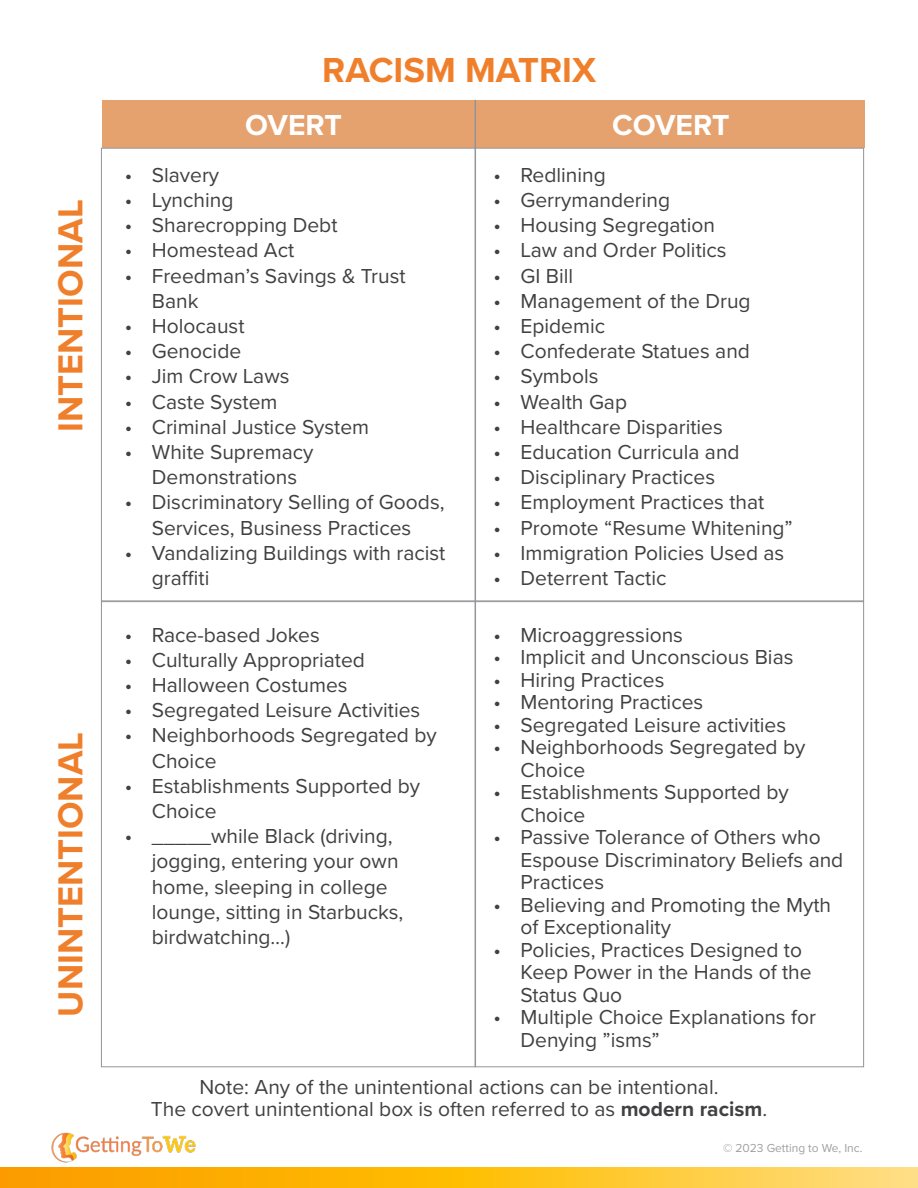
<style>
.page{position:relative;width:918px;height:1188px;background:#fff}
.page>*{position:absolute;margin:0;border:0;box-sizing:border-box;transform-origin:0 0}
.Header_-_Align_Center{font:700 36px "Proxima Nova";color:#f07f2c}
.Header_-_Align_Center-2{font:700 30px "Proxima Nova";color:#fff}
.Body_Text{font:21px/25.2px "Proxima Nova";color:#414042}
.t1{font:12px "Proxima Nova";color:#939598}
.s1{font-weight:700}
</style>
<div class="page">
<svg style="left:0;top:1167px;width:918px;height:21px"></svg>
<img style="left:51px;top:1132px;width:145px;height:31px">
<div style="left:102px;top:100px;width:763px;height:48px;background:#e5a16e"></div>
<hr style="left:475px;top:100px;width:1px;height:967px;background:#939598">
<p class="Header_-_Align_Center" style="left:44px;top:432px;width:234px;rotate:-90deg">INTENTIONAL</p>
<p class="Header_-_Align_Center" style="left:44px;top:1017px;width:286px;rotate:-90deg">UNINTENTIONAL</p>
<p class="Header_-_Align_Center" style="left:322px;top:44px;width:275px">RACISM MATRIX</p>
<p class="Header_-_Align_Center-2" style="left:245px;top:102px;width:98px">OVERT</p>
<p class="Header_-_Align_Center-2" style="left:612px;top:102px;width:119px">COVERT</p>
<p class="Body_Text" style="left:125px;top:161px;width:96px">• Slavery</p>
<p class="Body_Text" style="left:125px;top:186px;width:110px">• Lynching</p>
<p class="Body_Text" style="left:125px;top:212px;width:214px">• Sharecropping Debt</p>
<p class="Body_Text" style="left:125px;top:237px;width:171px">• Homestead Act</p>
<p class="Body_Text" style="left:152px;top:262px;width:255px;text-indent:-27px">• Freedman’s Savings &amp; Trust<br>Bank</p>
<p class="Body_Text" style="left:125px;top:312px;width:121px">• Holocaust</p>
<p class="Body_Text" style="left:125px;top:338px;width:118px">• Genocide</p>
<p class="Body_Text" style="left:125px;top:363px;width:166px">• Jim Crow Laws</p>
<p class="Body_Text" style="left:125px;top:388px;width:154px">• Caste System</p>
<p class="Body_Text" style="left:125px;top:413px;width:246px">• Criminal Justice System</p>
<p class="Body_Text" style="left:125px;top:438px;width:190px;text-align:center">• White Supremacy<br>Demonstrations</p>
<p class="Body_Text" style="left:125px;top:489px;width:321px;text-align:center">• Discriminatory Selling of Goods,<br>Services, Business Practices</p>
<p class="Body_Text" style="left:152px;top:539px;width:295px;text-indent:-27px">• Vandalizing Buildings with racist graffiti</p>
<p class="Body_Text" style="left:125px;top:621px;width:197px">• Race-based Jokes</p>
<p class="Body_Text" style="left:125px;top:646px;width:242px">• Culturally Appropriated</p>
<p class="Body_Text" style="left:125px;top:672px;width:224px">• Halloween Costumes</p>
<p class="Body_Text" style="left:125px;top:697px;width:297px">• Segregated Leisure Activities</p>
<p class="Body_Text" style="left:152px;top:722px;width:286px;text-indent:-27px">• Neighborhoods Segregated by<br>Choice</p>
<p class="Body_Text" style="left:152px;top:772px;width:270px;text-indent:-27px">• Establishments Supported by<br>Choice</p>
<p class="Body_Text" style="left:152px;top:823px;width:253px;text-indent:-27px">• _____while Black (driving, jogging, entering your own home, sleeping in college lounge, sitting in Starbucks, birdwatching…)</p>
<p class="Body_Text" style="left:494px;top:161px;width:114px">• Redlining</p>
<p class="Body_Text" style="left:494px;top:186px;width:178px">• Gerrymandering</p>
<p class="Body_Text" style="left:494px;top:212px;width:223px">• Housing Segregation</p>
<p class="Body_Text" style="left:494px;top:237px;width:235px">• Law and Order Politics</p>
<p class="Body_Text" style="left:494px;top:262px;width:81px">• GI Bill</p>
<p class="Body_Text" style="left:494px;top:287px;width:259px">• Management of the Drug</p>
<p class="Body_Text" style="left:494px;top:312px;width:113px">• Epidemic</p>
<p class="Body_Text" style="left:494px;top:338px;width:258px">• Confederate Statues and</p>
<p class="Body_Text" style="left:494px;top:363px;width:107px">• Symbols</p>
<p class="Body_Text" style="left:494px;top:388px;width:135px">• Wealth Gap</p>
<p class="Body_Text" style="left:494px;top:413px;width:231px">• Healthcare Disparities</p>
<p class="Body_Text" style="left:494px;top:438px;width:248px">• Education Curricula and</p>
<p class="Body_Text" style="left:494px;top:464px;width:223px">• Disciplinary Practices</p>
<p class="Body_Text" style="left:494px;top:489px;width:272px">• Employment Practices that</p>
<p class="Body_Text" style="left:494px;top:514px;width:301px">• Promote “Resume Whitening”</p>
<p class="Body_Text" style="left:494px;top:539px;width:292px">• Immigration Policies Used as</p>
<p class="Body_Text" style="left:494px;top:564px;width:175px">• Deterrent Tactic</p>
<p class="Body_Text" style="left:494px;top:621px;width:191px">• Microaggressions</p>
<p class="Body_Text" style="left:494px;top:644px;width:301px">• Implicit and Unconscious Bias</p>
<p class="Body_Text" style="left:494px;top:666px;width:172px">• Hiring Practices</p>
<p class="Body_Text" style="left:494px;top:689px;width:211px">• Mentoring Practices</p>
<p class="Body_Text" style="left:494px;top:711px;width:294px">• Segregated Leisure activities</p>
<p class="Body_Text" style="left:520px;top:735px;width:286px;line-height:22.5px;text-indent:-27px">• Neighborhoods Segregated by<br>Choice</p>
<p class="Body_Text" style="left:520px;top:780px;width:270px;line-height:22.5px;text-indent:-27px">• Establishments Supported by<br>Choice</p>
<p class="Body_Text" style="left:520px;top:825px;width:324px;line-height:22.5px;text-indent:-27px">• Passive Tolerance of Others who<br>Espouse Discriminatory Beliefs and<br>Practices</p>
<p class="Body_Text" style="left:520px;top:892px;width:312px;line-height:22.5px;text-indent:-27px">• Believing and Promoting the Myth of Exceptionality</p>
<p class="Body_Text" style="left:520px;top:937px;width:293px;line-height:22.5px;text-indent:-27px">• Policies, Practices Designed to<br>Keep Power in the Hands of the<br>Status Quo</p>
<p class="Body_Text" style="left:520px;top:1005px;width:297px;line-height:22.5px;text-indent:-27px">• Multiple Choice Explanations for<br>Denying ”isms”</p>
<p class="Body_Text" style="left:151px;top:1075px;width:618px;line-height:22.5px;text-align:center">Note: Any of the unintentional actions can be intentional.<br>The covert unintentional box is often referred to as <span class="s1">modern racism</span>.</p>
<p class="t1" style="left:723px;top:1139px;width:141px">© 2023 Getting to We, Inc.</p>
</div>
